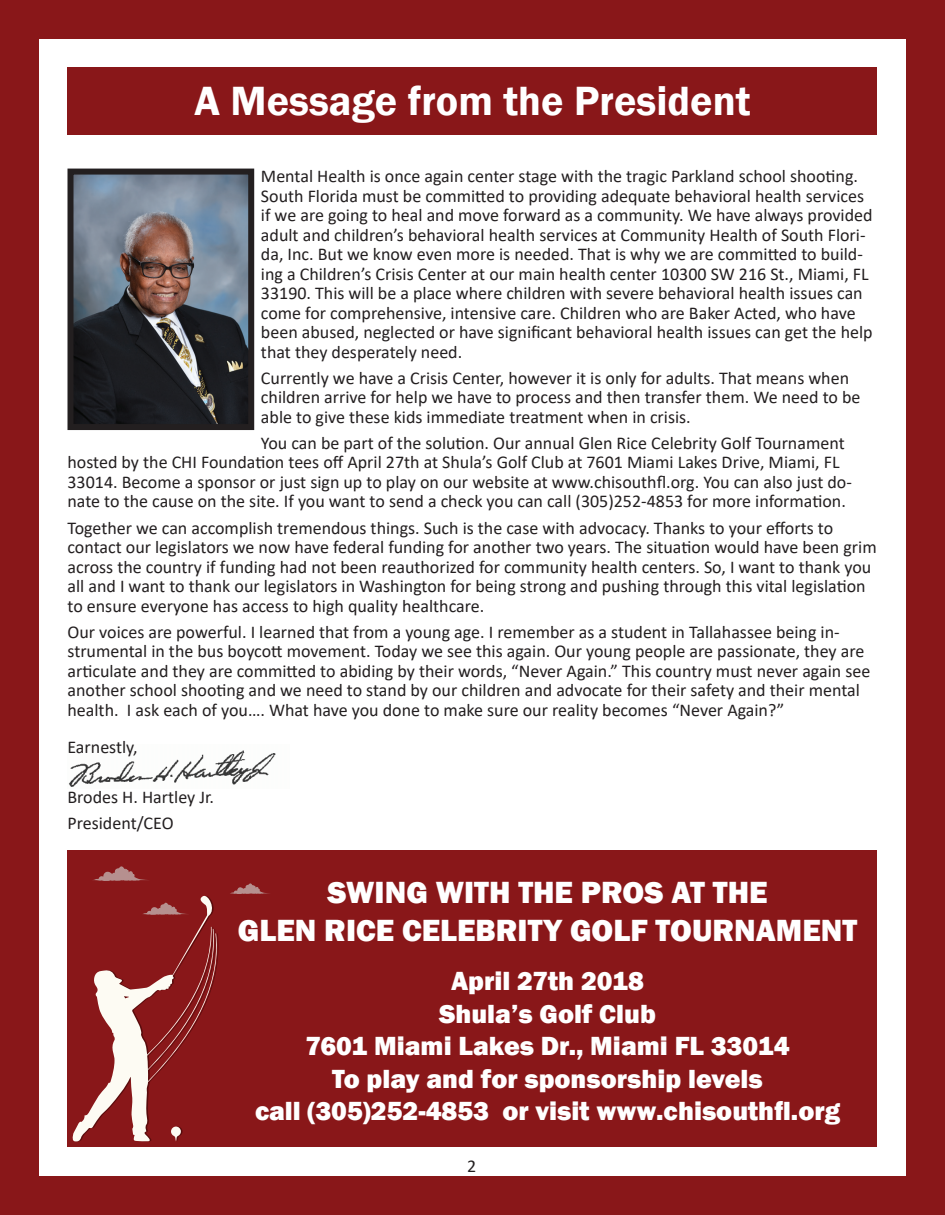
<style>
.page{position:relative;width:945px;height:1215px;background:#fff}
.page>*{position:absolute;margin:0;border:0;box-sizing:border-box;transform-origin:0 0}
.t1{font:600 42px "Franklin Gothic";color:#fff}
.t2{font:800 31.5px/37.8px "Franklin Gothic";color:#fff;text-align:center}
.t3{font:800 27px/32.4px "Franklin Gothic";color:#fff;text-align:center}
.t4{font:18px/19.5px "Calibri";color:#231f20}
</style>
<div class="page">
<div style="left:0;top:0;width:945px;height:1215px;border:39px solid #891719"></div>
<img style="left:69px;top:750px;width:207px;height:37px">
<div style="left:68px;top:850px;width:810px;height:298px;background:#891719"></div>
<svg style="left:72px;top:866px;width:197px;height:276px"></svg>
<div style="left:68px;top:67px;width:810px;height:67px;background:#891719"></div>
<img style="left:75px;top:176px;width:172px;height:247px">
<div style="left:68px;top:169px;width:186px;height:261px;border:6px solid #231f20"></div>
<h1 class="t1" style="left:195px;top:76px;width:557px">A Message from the President</h1>
<p class="t4" style="left:261px;top:166px;width:613px">Mental Health is once again center stage with the tragic Parkland school shooting.<br>South Florida must be committed to providing adequate behavioral health services if we are going to heal and move forward as a community. We have always provided adult and children’s behavioral health services at Community Health of South Flori&shy;da, Inc. But we know even more is needed. That is why we are committed to build&shy;ing a Children’s Crisis Center at our main health center 10300 SW 216 St., Miami, FL 33190. This will be a place where children with severe behavioral health issues can come for comprehensive, intensive care. Children who are Baker Acted, who have been abused, neglected or have significant behavioral health issues can get the help that they desperately need.</p>
<p class="t4" style="left:261px;top:368px;width:601px">Currently we have a Crisis Center, however it is only for adults. That means when children arrive for help we have to process and then transfer them. We need to be able to give these kids immediate treatment when in crisis.</p>
<p class="t4" style="left:68px;top:433px;width:786px;text-indent:193px">You can be part of the solution. Our annual Glen Rice Celebrity Golf Tournament hosted by the CHI Foundation tees off April 27th at Shula’s Golf Club at 7601 Miami Lakes Drive, Miami, FL 33014. Become a sponsor or just sign up to play on our website at www.chisouthfl.org. You can also just do&shy;nate to the cause on the site. If you want to send a check you can call (305)252-4853 for more information.</p>
<p class="t4" style="left:68px;top:518px;width:811px">Together we can accomplish tremendous things. Such is the case with advocacy. Thanks to your efforts to contact our legislators we now have federal funding for another two years. The situation would have been grim across the country if funding had not been reauthorized for community health centers. So, I want to thank you all and I want to thank our legislators in Washington for being strong and pushing through this vital legislation to ensure everyone has access to high quality healthcare.</p>
<p class="t4" style="left:68px;top:622px;width:804px">Our voices are powerful. I learned that from a young age. I remember as a student in Tallahassee being in&shy;strumental in the bus boycott movement. Today we see this again. Our young people are passionate, they are articulate and they are committed to abiding by their words, “Never Again.” This country must never again see another school shooting and we need to stand by our children and advocate for their safety and their mental health. I ask each of you…. What have you done to make sure our reality becomes “Never Again?”</p>
<p class="t4" style="left:68px;top:737px;width:72px">Earnestly,</p>
<p class="t4" style="left:68px;top:783px;width:148px;line-height:26.2px">Brodes H. Hartley Jr.<br>President/CEO</p>
<h2 class="t2" style="left:238px;top:874px;width:621px">SWING WITH THE PROS AT THE<br>GLEN RICE CELEBRITY GOLF TOURNAMENT</h2>
<h3 class="t3" style="left:255px;top:965px;width:587px">April 27th 2018<br>Shula’s Golf Club<br>7601 Miami Lakes Dr., Miami FL 33014<br>To play and for sponsorship levels<br>call (305)252-4853 or visit www.chisouthfl.org</h3>
<p class="t4" style="left:467px;top:1155px;width:11px">2</p>
</div>
